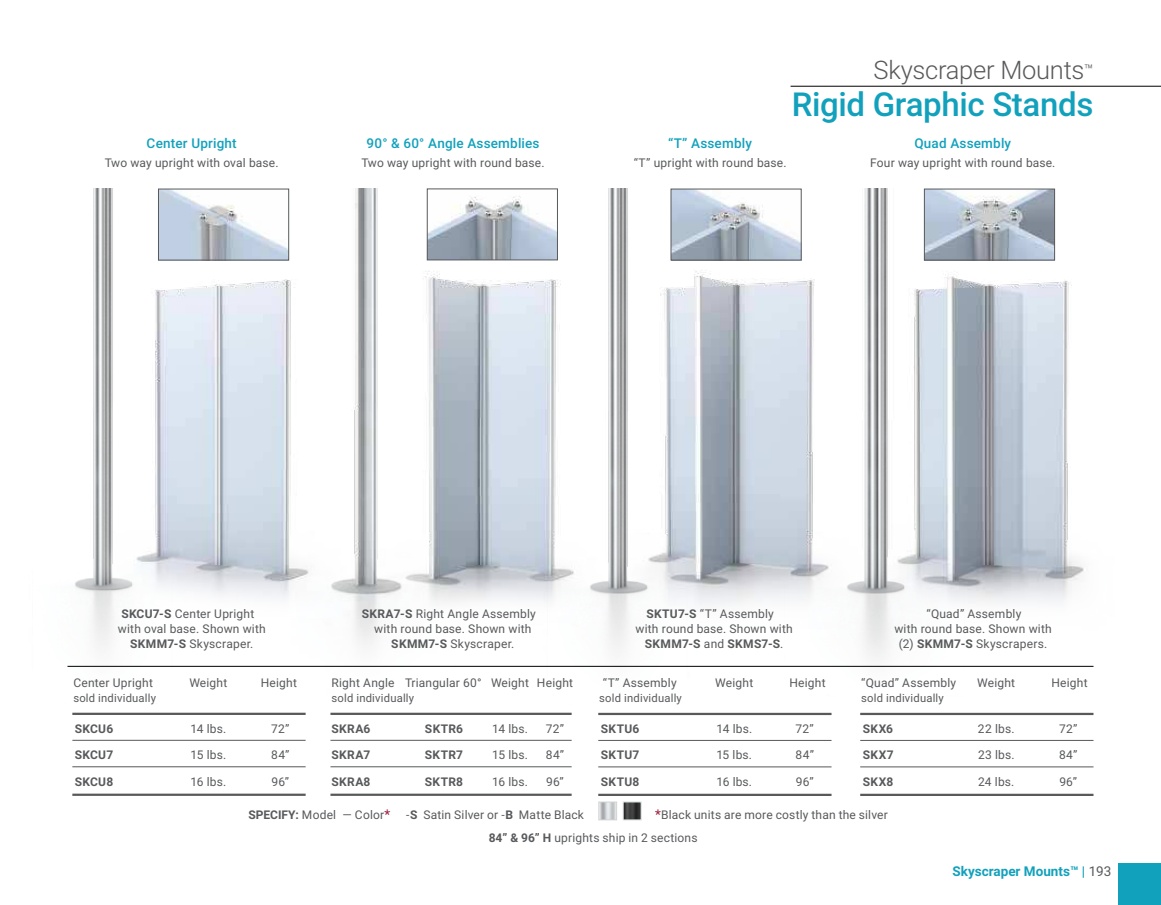
<style>
.page{position:relative;width:1161px;height:905px;background:#fff}
.page>*{position:absolute;margin:0;border:0;box-sizing:border-box;transform-origin:0 0}
.t1{font:500 33px "Roboto";letter-spacing:-.01em;color:#12a1bc}
.t2{font:300 25.5px "Roboto";letter-spacing:-.01em;color:#58595b}
.t3{font:500 13.5px "Roboto";letter-spacing:.015em;color:#12a1bc}
.t4{font:700 13.5px "Roboto";color:#12a1bc}
.t5{font:12px/15px "Roboto";letter-spacing:.015em;color:#58595b;text-align:center}
.t6{font:700 12px "Roboto";letter-spacing:.025em;color:#58595b}
.t7{font:11.25px "Roboto";letter-spacing:.015em;color:#58595b}
.s1{font-weight:700}
.s2{font-weight:400}
.s3{font-size:13.5px;color:#9b1b3c}
.s4{font-weight:400;color:#58595b}
</style>
<div class="page">
<div style="left:1119px;top:863px;width:42px;height:41px;background:#12a1bc"></div>
<hr style="left:791px;top:86px;width:370px;height:1px;background:#000">
<img style="left:712px;top:279px;width:73px;height:326px">
<img style="left:968px;top:281px;width:116px;height:322px">
<img style="left:459px;top:280px;width:70px;height:321px">
<img style="left:67px;top:188px;width:130px;height:479px">
<img style="left:785px;top:188px;width:183px;height:478px">
<img style="left:529px;top:188px;width:183px;height:478px">
<img style="left:276px;top:188px;width:183px;height:478px">
<img style="left:101px;top:264px;width:265px;height:366px">
<img style="left:926px;top:191px;width:127px;height:67px">
<div style="left:924px;top:189px;width:131px;height:71px;border:1px solid #58595b"></div>
<img style="left:673px;top:191px;width:127px;height:67px">
<div style="left:671px;top:189px;width:131px;height:71px;border:1px solid #58595b"></div>
<img style="left:429px;top:190px;width:127px;height:68px">
<div style="left:427px;top:188px;width:131px;height:72px;border:1px solid #58595b"></div>
<img style="left:160px;top:191px;width:127px;height:67px">
<div style="left:158px;top:189px;width:131px;height:71px;border:1px solid #58595b"></div>
<hr style="left:68px;top:666px;width:1026px;height:1px;background:#000">
<hr style="left:72px;top:712px;width:234px;height:3px;background:#58595b">
<hr style="left:72px;top:740px;width:234px;height:1px;background:#58595b">
<hr style="left:72px;top:766px;width:234px;height:1px;background:#58595b">
<hr style="left:72px;top:793px;width:234px;height:2px;background:#58595b">
<hr style="left:860px;top:712px;width:234px;height:3px;background:#58595b">
<hr style="left:860px;top:740px;width:234px;height:1px;background:#58595b">
<hr style="left:860px;top:766px;width:234px;height:1px;background:#58595b">
<hr style="left:860px;top:793px;width:234px;height:3px;background:#58595b">
<hr style="left:598px;top:712px;width:234px;height:3px;background:#58595b">
<hr style="left:598px;top:740px;width:234px;height:1px;background:#58595b">
<hr style="left:598px;top:766px;width:234px;height:1px;background:#58595b">
<hr style="left:598px;top:793px;width:234px;height:3px;background:#58595b">
<hr style="left:330px;top:712px;width:242px;height:3px;background:#58595b">
<hr style="left:330px;top:740px;width:242px;height:1px;background:#58595b">
<hr style="left:330px;top:766px;width:242px;height:1px;background:#58595b">
<hr style="left:330px;top:793px;width:242px;height:2px;background:#58595b">
<img style="left:600px;top:803px;width:15px;height:15px">
<div style="left:598px;top:801px;width:19px;height:19px;border:1px solid #d1d3d4"></div>
<img style="left:625px;top:803px;width:14px;height:15px">
<div style="left:623px;top:801px;width:18px;height:19px;border:1px solid #d1d3d4"></div>
<p class="t3" style="left:147px;top:138px;width:92px">Center Upright</p>
<p class="t5" style="left:105px;top:156px;width:175px">Two way upright with oval base.</p>
<p class="t3" style="left:367px;top:138px;width:174px">90° &amp; 60° Angle Assemblies</p>
<p class="t5" style="left:362px;top:156px;width:185px">Two way upright with round base.</p>
<p class="t3" style="left:668px;top:138px;width:86px">“T” Assembly</p>
<p class="t5" style="left:634px;top:156px;width:154px">“T” upright with round base.</p>
<h2 class="t2" style="left:874px;top:60px;width:221px">Skyscraper Mounts<sup>™</sup></h2>
<h1 class="t1" style="left:792px;top:91px;width:303px">Rigid Graphic Stands</h1>
<p class="t3" style="left:914px;top:138px;width:98px">Quad Assembly</p>
<p class="t5" style="left:870px;top:156px;width:187px">Four way upright with round base.</p>
<p class="t5" style="left:121px;top:607px;width:135px"><span class="s1">SKCU7-S</span> Center Upright</p>
<p class="t5" style="left:118px;top:622px;width:149px">with oval base. Shown with</p>
<p class="t5" style="left:130px;top:637px;width:125px"><span class="s1">SKMM7-S</span> Skyscraper.</p>
<p class="t5" style="left:362px;top:607px;width:176px"><span class="s1">SKRA7-S</span> Right Angle Assembly</p>
<p class="t5" style="left:374px;top:622px;width:159px">with round base. Shown with</p>
<p class="t5" style="left:391px;top:637px;width:125px"><span class="s1">SKMM7-S</span> Skyscraper.</p>
<p class="t5" style="left:646px;top:607px;width:129px"><span class="s1">SKTU7-S</span> “T” Assembly</p>
<p class="t5" style="left:636px;top:622px;width:159px">with round base. Shown with</p>
<p class="t6" style="left:645px;top:639px;width:140px">SKMM7-S <span class="s2">and</span> SKMS7-S<span class="s2">.</span></p>
<p class="t5" style="left:894px;top:607px;width:159px">“Quad” Assembly<br>with round base. Shown with (2) <span class="s1">SKMM7-S</span> Skyscrapers.</p>
<p class="t5" style="left:73px;top:676px;width:81px">Center Upright</p>
<p class="t5" style="left:189px;top:676px;width:39px">Weight</p>
<p class="t5" style="left:261px;top:676px;width:38px">Height</p>
<p class="t7" style="left:73px;top:693px;width:84px">sold individually</p>
<p class="t6" style="left:75px;top:723px;width:40px">SKCU6</p>
<p class="t5" style="left:190px;top:722px;width:37px">14 lbs.</p>
<p class="t5" style="left:271px;top:722px;width:20px">72”</p>
<p class="t6" style="left:75px;top:750px;width:40px">SKCU7</p>
<p class="t5" style="left:191px;top:748px;width:37px">15 lbs.</p>
<p class="t5" style="left:271px;top:748px;width:20px">84”</p>
<p class="t6" style="left:75px;top:776px;width:40px">SKCU8</p>
<p class="t5" style="left:191px;top:774px;width:37px">16 lbs.</p>
<p class="t5" style="left:272px;top:774px;width:19px">96”</p>
<p class="t5" style="left:603px;top:676px;width:75px">“T” Assembly</p>
<p class="t5" style="left:715px;top:676px;width:39px">Weight</p>
<p class="t5" style="left:790px;top:676px;width:38px">Height</p>
<p class="t7" style="left:599px;top:693px;width:84px">sold individually</p>
<p class="t6" style="left:601px;top:724px;width:40px">SKTU6</p>
<p class="t5" style="left:716px;top:722px;width:37px">14 lbs.</p>
<p class="t5" style="left:796px;top:722px;width:20px">72”</p>
<p class="t6" style="left:601px;top:750px;width:40px">SKTU7</p>
<p class="t5" style="left:716px;top:748px;width:37px">15 lbs.</p>
<p class="t5" style="left:796px;top:748px;width:20px">84”</p>
<p class="t6" style="left:601px;top:776px;width:40px">SKTU8</p>
<p class="t5" style="left:716px;top:775px;width:37px">16 lbs.</p>
<p class="t5" style="left:796px;top:775px;width:19px">96”</p>
<p class="t5" style="left:861px;top:676px;width:96px">“Quad” Assembly</p>
<p class="t5" style="left:977px;top:676px;width:39px">Weight</p>
<p class="t5" style="left:1051px;top:676px;width:38px">Height</p>
<p class="t7" style="left:861px;top:693px;width:84px">sold individually</p>
<p class="t6" style="left:863px;top:724px;width:32px">SKX6</p>
<p class="t5" style="left:978px;top:722px;width:38px">22 lbs.</p>
<p class="t5" style="left:1059px;top:722px;width:20px">72”</p>
<p class="t6" style="left:863px;top:750px;width:32px">SKX7</p>
<p class="t5" style="left:978px;top:748px;width:38px">23 lbs.</p>
<p class="t5" style="left:1059px;top:748px;width:20px">84”</p>
<p class="t6" style="left:863px;top:776px;width:32px">SKX8</p>
<p class="t5" style="left:978px;top:775px;width:38px">24 lbs.</p>
<p class="t5" style="left:1059px;top:775px;width:19px">96”</p>
<p class="t5" style="left:332px;top:676px;width:243px">Right Angle Triangular 60° Weight Height</p>
<p class="t7" style="left:332px;top:693px;width:84px">sold individually</p>
<p class="t6" style="left:332px;top:723px;width:40px">SKRA6</p>
<p class="t6" style="left:425px;top:723px;width:40px">SKTR6</p>
<p class="t5" style="left:492px;top:722px;width:37px">14 lbs.</p>
<p class="t5" style="left:546px;top:722px;width:20px">72”</p>
<p class="t6" style="left:332px;top:750px;width:40px">SKRA7</p>
<p class="t6" style="left:425px;top:750px;width:40px">SKTR7</p>
<p class="t5" style="left:492px;top:748px;width:37px">15 lbs.</p>
<p class="t5" style="left:546px;top:748px;width:20px">84”</p>
<p class="t6" style="left:332px;top:776px;width:40px">SKRA8</p>
<p class="t6" style="left:425px;top:776px;width:40px">SKTR8</p>
<p class="t5" style="left:492px;top:774px;width:37px">16 lbs.</p>
<p class="t5" style="left:546px;top:774px;width:19px">96”</p>
<p class="t5" style="left:248px;top:808px;width:337px"><span class="s1">SPECIFY:</span> Model — Color<span class="s3">*</span> -<span class="s1">S</span> Satin Silver or -<span class="s1">B</span> Matte Black</p>
<p class="t5" style="left:489px;top:804px;width:401px;line-height:22.8px;text-align:left;text-indent:166px"><span class="s3">*</span>Black units are more costly than the silver<br><span class="s1">84” &amp; 96” H</span> uprights ship in 2 sections</p>
<p class="t4" style="left:953px;top:865px;width:160px">Skyscraper Mounts™ | <span class="s4">193</span></p>
</div>
